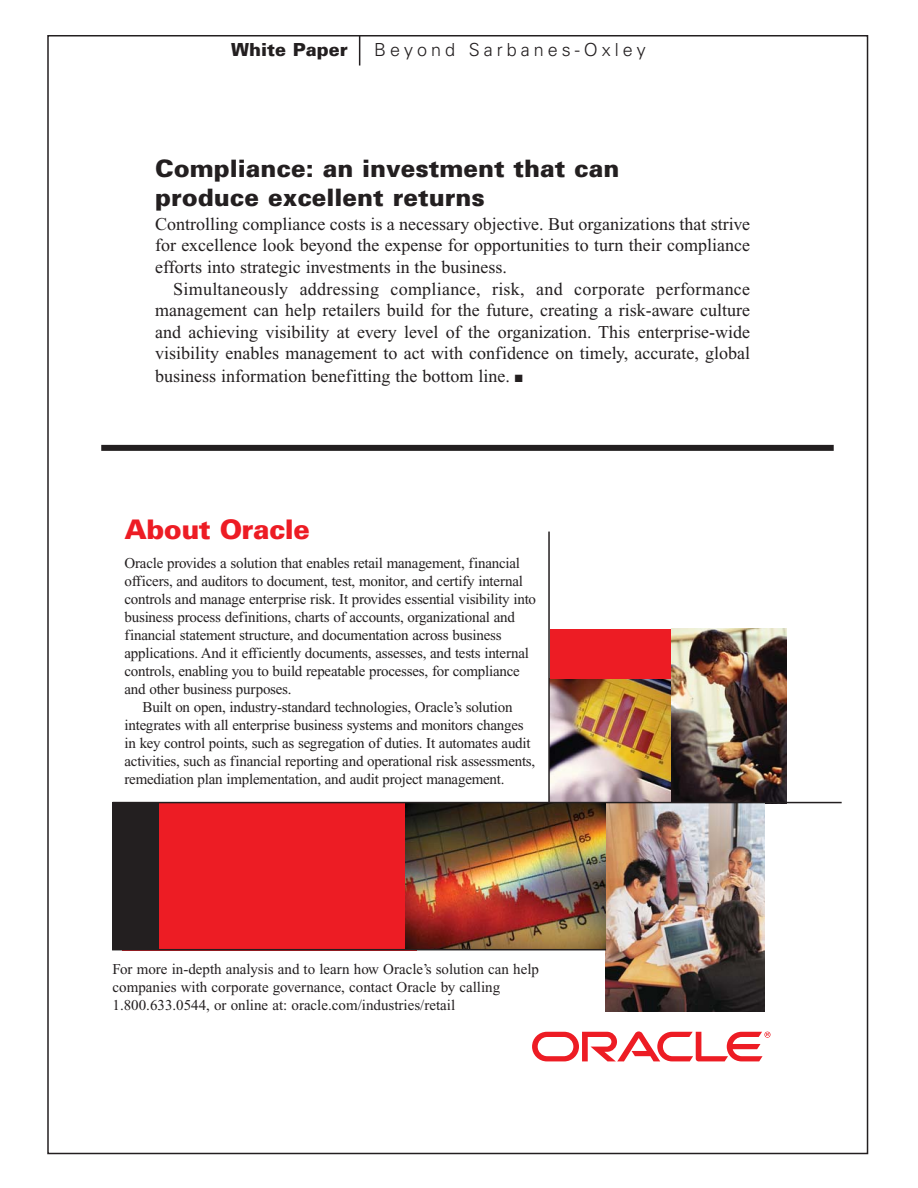
<style>
.page{position:relative;width:918px;height:1188px;background:#fff}
.page>*{position:absolute;margin:0;border:0;box-sizing:border-box;transform-origin:0 0}
.t1{font:900 27px "Univers";letter-spacing:-.02em;color:#ed1c24}
.t2{font:900 24px/28.8px "Univers";color:#231f20}
.t3{font:18px/21.9px "Times New Roman";color:#231f20;text-align:justify}
.t4{font:300 18px "Univers";letter-spacing:.22em;color:#231f20}
.t5{font:900 18px "Univers";color:#231f20}
.t6{font:15px/18px "Times New Roman";letter-spacing:-.015em;color:#231f20}
</style>
<div class="page">
<div style="left:122px;top:803px;width:295px;height:147px;background:#ed1c24"></div>
<img style="left:550px;top:679px;width:122px;height:123px">
<div style="left:550px;top:629px;width:122px;height:50px;background:#ed1c24"></div>
<svg style="left:532px;top:1031px;width:239px;height:30px"></svg>
<img style="left:672px;top:628px;width:114px;height:174px">
<img style="left:605px;top:803px;width:160px;height:209px">
<img style="left:405px;top:803px;width:201px;height:146px">
<div style="left:112px;top:802px;width:47px;height:147px;background:#231f20"></div>
<hr style="left:359px;top:35px;width:1px;height:31px;background:#231f20">
<hr style="left:112px;top:949px;width:494px;height:1px;background:#231f20">
<hr style="left:113px;top:802px;width:729px;height:1px;background:#231f20">
<hr style="left:548px;top:532px;width:2px;height:270px;background:#231f20">
<div style="left:101px;top:445px;width:733px;height:6px;background:#231f20"></div>
<p class="t5" style="left:231px;top:43px;width:118px">White Paper</p>
<p class="t4" style="left:374px;top:43px;width:273px">Beyond Sarbanes-Oxley</p>
<h2 class="t2" style="left:155px;top:156px;width:466px">Compliance: an investment that can produce excellent returns</h2>
<p class="t3" style="left:155px;top:215px;width:596px">Controlling compliance costs is a necessary objective. But organizations that strive for excellence look beyond the expense for opportunities to turn their compliance efforts into strategic investments in the business.</p>
<p class="t3" style="left:155px;top:279px;width:596px;text-indent:18px">Simultaneously addressing compliance, risk, and corporate performance management can help retailers build for the future, creating a risk-aware culture and achieving visibility at every level of the organization. This enterprise-wide visibility enables management to act with confidence on timely, accurate, global business information benefitting the bottom line. ■</p>
<h1 class="t1" style="left:125px;top:520px;width:187px">About Oracle</h1>
<p class="t6" style="left:125px;top:556px;width:397px">Oracle provides a solution that enables retail management, financial</p>
<p class="t6" style="left:125px;top:574px;width:400px">officers, and auditors to document, test, monitor, and certify internal</p>
<p class="t6" style="left:125px;top:592px;width:413px">controls and manage enterprise risk. It provides essential visibility into</p>
<p class="t6" style="left:125px;top:610px;width:392px">business process definitions, charts of accounts, organizational and</p>
<p class="t6" style="left:125px;top:628px;width:379px">financial statement structure, and documentation across business</p>
<p class="t6" style="left:125px;top:646px;width:406px">applications. And it efficiently documents, assesses, and tests internal</p>
<p class="t6" style="left:125px;top:664px;width:397px">controls, enabling you to build repeatable processes, for compliance</p>
<p class="t6" style="left:125px;top:682px;width:169px">and other business purposes.</p>
<p class="t6" style="left:143px;top:700px;width:371px">Built on open, industry-standard technologies, Oracle’s solution</p>
<p class="t6" style="left:125px;top:718px;width:401px">integrates with all enterprise business systems and monitors changes</p>
<p class="t6" style="left:125px;top:736px;width:408px">in key control points, such as segregation of duties. It automates audit</p>
<p class="t6" style="left:125px;top:754px;width:412px">activities, such as financial reporting and operational risk assessments,</p>
<p class="t6" style="left:125px;top:772px;width:382px">remediation plan implementation, and audit project management.</p>
<p class="t6" style="left:113px;top:961px;width:428px">For more in-depth analysis and to learn how Oracle’s solution can help companies with corporate governance, contact Oracle by calling<br>1.800.633.0544, or online at: oracle.com/industries/retail</p>
</div>
